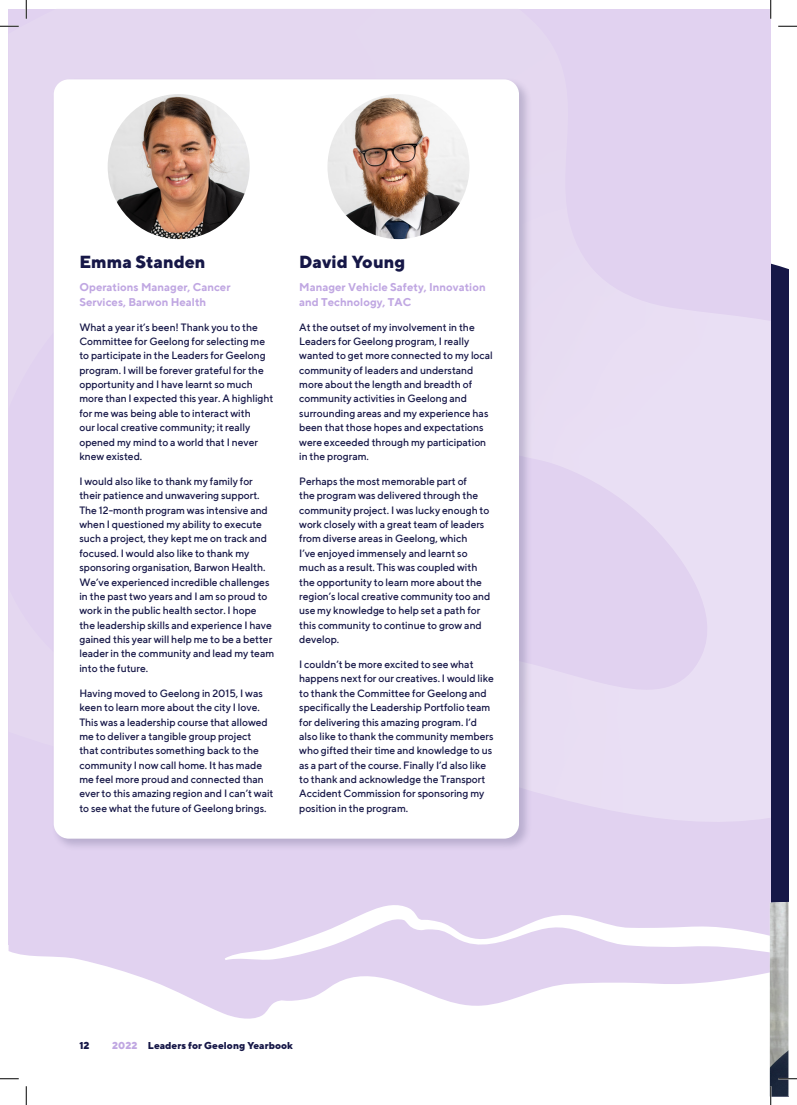
<style>
.page{position:relative;width:797px;height:1105px;background:#fff}
.page>*{position:absolute;margin:0;border:0;box-sizing:border-box;transform-origin:0 0}
.Names{font:800 17.5px "TT Norms";color:#161747}
.People_Titles{font:700 11.25px/15px "TT Norms";color:#c0a7e2}
.Body{font:500 10.62px/14.4px "TT Norms";letter-spacing:-.005em;color:#161747}
.t1{font:800 10px "TT Norms";color:#161747}
.s1{color:#c0a7e2}
</style>
<div class="page">
<div style="left:770px;top:172px;width:18px;height:924px;background:#161747"></div>
<svg style="left:9px;top:945px;width:760px;height:74px"></svg>
<div style="left:9px;top:9px;width:761px;height:936px;background:#e1d2f0"></div>
<svg style="left:532px;top:284px;width:238px;height:538px"></svg>
<div style="left:52px;top:77px;width:480px;height:775px;background:#161747;opacity:.2"></div>
<div style="left:54px;top:79px;width:465px;height:760px;background:#fff;border-radius:15px"></div>
<img style="left:108px;top:94px;width:142px;height:145px">
<img style="left:327px;top:94px;width:142px;height:145px">
<svg style="left:225px;top:905px;width:544px;height:60px"></svg>
<svg style="left:0;top:25px;width:19px;height:2px"></svg>
<svg style="left:666px;top:25px;width:131px;height:288px"></svg>
<svg style="left:0;top:1078px;width:19px;height:1px"></svg>
<svg style="left:25px;top:0;width:2px;height:19px"></svg>
<svg style="left:25px;top:1086px;width:2px;height:19px"></svg>
<svg style="left:770px;top:0;width:1px;height:19px"></svg>
<svg style="left:769px;top:842px;width:28px;height:263px"></svg>
<p class="Names" style="left:79px;top:251px;width:128px">Emma Standen</p>
<p class="People_Titles" style="left:79px;top:279px;width:153px">Operations Manager, Cancer<br>Services, Barwon Health</p>
<p class="Body" style="left:79px;top:319px;width:195px">What a year it’s been! Thank you to the Committee for Geelong for selecting me to participate in the Leaders for Geelong program. I will be forever grateful for the opportunity and I have learnt so much more than I expected this year. A highlight for me was being able to interact with<br>our local creative community; it really opened my mind to a world that I never knew existed.</p>
<p class="Body" style="left:79px;top:474px;width:196px">I would also like to thank my family for their patience and unwavering support.<br>The 12-month program was intensive and when I questioned my ability to execute such a project, they kept me on track and focused. I would also like to thank my sponsoring organisation, Barwon Health.<br>We’ve experienced incredible challenges in the past two years and I am so proud to work in the public health sector. I hope the leadership skills and experience I have gained this year will help me to be a better leader in the community and lead my team into the future.</p>
<p class="Body" style="left:79px;top:686px;width:195px">Having moved to Geelong in 2015, I was keen to learn more about the city I love.<br>This was a leadership course that allowed me to deliver a tangible group project<br>that contributes something back to the community I now call home. It has made me feel more proud and connected than ever to this amazing region and I can’t wait to see what the future of Geelong brings.</p>
<p class="Names" style="left:299px;top:251px;width:108px">David Young</p>
<p class="People_Titles" style="left:299px;top:279px;width:188px">Manager Vehicle Safety, Innovation and Technology, TAC</p>
<p class="Body" style="left:299px;top:319px;width:195px">At the outset of my involvement in the Leaders for Geelong program, I really wanted to get more connected to my local community of leaders and understand more about the length and breadth of community activities in Geelong and surrounding areas and my experience has been that those hopes and expectations were exceeded through my participation in the program.</p>
<p class="Body" style="left:299px;top:474px;width:193px">Perhaps the most memorable part of<br>the program was delivered through the community project. I was lucky enough to work closely with a great team of leaders from diverse areas in Geelong, which<br>I’ve enjoyed immensely and learnt so much as a result. This was coupled with the opportunity to learn more about the region’s local creative community too and use my knowledge to help set a path for this community to continue to grow and develop.</p>
<p class="Body" style="left:299px;top:657px;width:196px">I couldn’t be more excited to see what happens next for our creatives. I would like to thank the Committee for Geelong and specifically the Leadership Portfolio team for delivering this amazing program. I’d also like to thank the community members who gifted their time and knowledge to us as a part of the course. Finally I’d also like to thank and acknowledge the Transport Accident Commission for sponsoring my position in the program.</p>
<p class="t1" style="left:79px;top:1039px;width:12px">12</p>
<p class="t1" style="left:112px;top:1039px;width:182px"><span class="s1">2022</span> Leaders for Geelong Yearbook</p>
</div>
